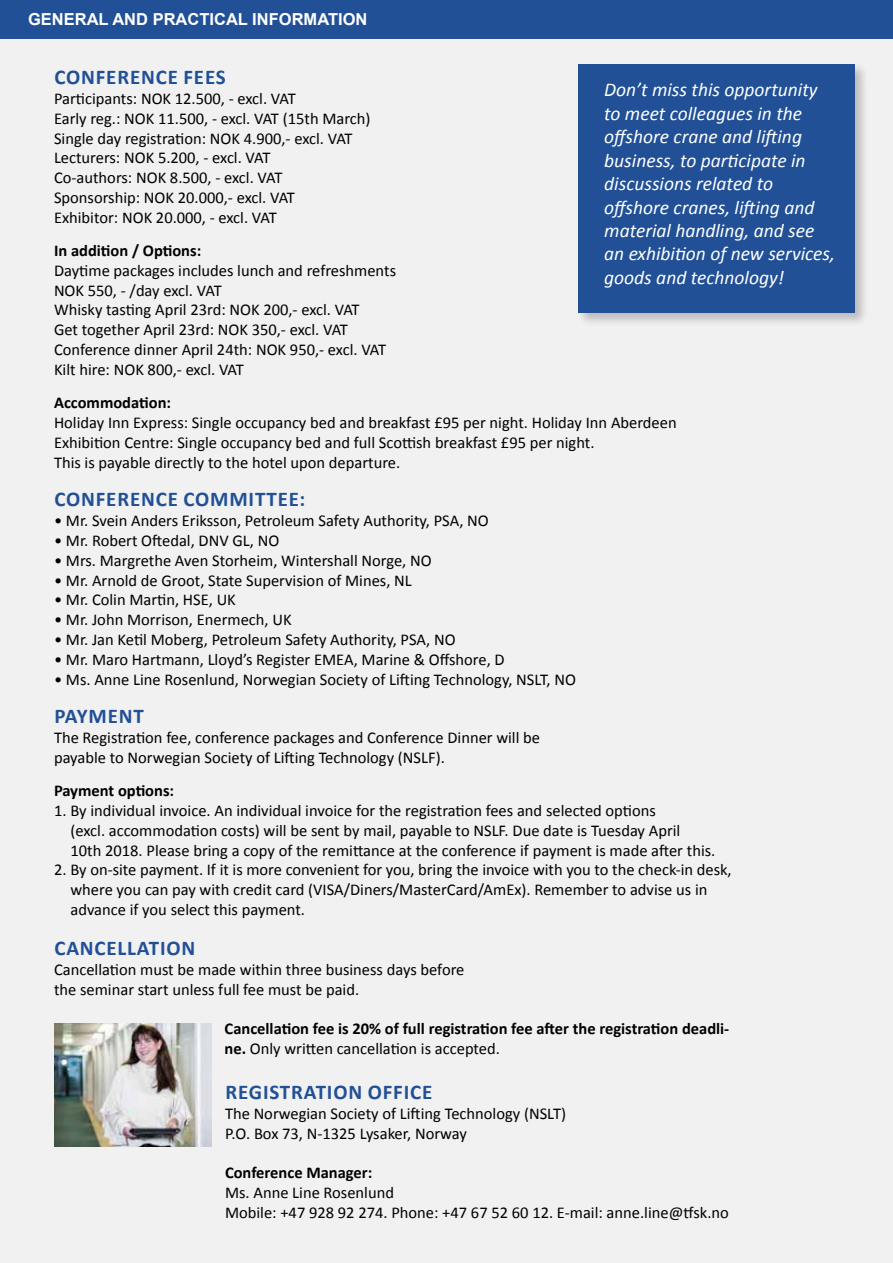
<style>
.page{position:relative;width:893px;height:1263px;background:#fff}
.page>*{position:absolute;margin:0;border:0;box-sizing:border-box;transform-origin:0 0}
.t1{font:700 21px "Calibri";letter-spacing:.04em;color:#215097}
.t2{font:italic 19.5px/23.4px "Calibri";color:#fff}
.t3{font:16.5px/19.8px "Calibri";color:#000}
.t4{font:700 16.5px/19.8px "Calibri";color:#000}
.t5{font:700 16.5px "Arial";color:#fff}
.s1{font-weight:400}
</style>
<div class="page">
<div style="left:0;top:32px;width:893px;height:1231px;background:#f1f1f1"></div>
<div style="left:0;top:0;width:893px;height:38px;background:#215097"></div>
<div style="left:576px;top:63px;width:293px;height:264px;background:#000;opacity:.22"></div>
<div style="left:578px;top:65px;width:277px;height:248px;background:#215097"></div>
<img style="left:54px;top:1023px;width:158px;height:123px">
<p class="t5" style="left:28px;top:8px;width:341px">GENERAL AND PRACTICAL INFORMATION</p>
<p class="t1" style="left:54px;top:64px;width:173px">CONFERENCE FEES</p>
<p class="t3" style="left:54px;top:89px;width:318px">Participants: NOK 12.500, - excl. VAT<br>Early reg.: NOK 11.500, - excl. VAT (15th March)<br>Single day registration: NOK 4.900,- excl. VAT Lecturers: NOK 5.200, - excl. VAT<br>Co-authors: NOK 8.500, - excl. VAT Sponsorship: NOK 20.000,- excl. VAT<br>Exhibitor: NOK 20.000, - excl. VAT</p>
<p class="t4" style="left:54px;top:241px;width:149px">In addition / Options:</p>
<p class="t3" style="left:54px;top:261px;width:344px">Daytime packages includes lunch and refreshments NOK 550, - /day excl. VAT<br>Whisky tasting April 23rd: NOK 200,- excl. VAT<br>Get together April 23rd: NOK 350,- excl. VAT Conference dinner April 24th: NOK 950,- excl. VAT Kilt hire: NOK 800,- excl. VAT</p>
<p class="t4" style="left:54px;top:393px;width:119px">Accommodation:</p>
<p class="t3" style="left:54px;top:413px;width:624px">Holiday Inn Express: Single occupancy bed and breakfast £95 per night. Holiday Inn Aberdeen<br>Exhibition Centre: Single occupancy bed and full Scottish breakfast £95 per night.<br>This is payable directly to the hotel upon departure.</p>
<p class="t1" style="left:54px;top:486px;width:252px">CONFERENCE COMMITTEE:</p>
<p class="t3" style="left:54px;top:511px;width:436px">• Mr. Svein Anders Eriksson, Petroleum Safety Authority, PSA, NO</p>
<p class="t3" style="left:54px;top:531px;width:227px">• Mr. Robert Oftedal, DNV GL, NO</p>
<p class="t3" style="left:54px;top:550px;width:379px">• Mrs. Margrethe Aven Storheim, Wintershall Norge, NO</p>
<p class="t3" style="left:54px;top:570px;width:359px">• Mr. Arnold de Groot, State Supervision of Mines, NL</p>
<p class="t3" style="left:54px;top:590px;width:183px">• Mr. Colin Martin, HSE, UK</p>
<p class="t3" style="left:54px;top:610px;width:239px">• Mr. John Morrison, Enermech, UK</p>
<p class="t3" style="left:54px;top:630px;width:403px">• Mr. Jan Ketil Moberg, Petroleum Safety Authority, PSA, NO</p>
<p class="t3" style="left:54px;top:649px;width:452px">• Mr. Maro Hartmann, Lloyd’s Register EMEA, Marine &amp; Offshore, D</p>
<p class="t3" style="left:54px;top:669px;width:523px">• Ms. Anne Line Rosenlund, Norwegian Society of Lifting Technology, NSLT, NO</p>
<p class="t1" style="left:54px;top:703px;width:91px">PAYMENT</p>
<p class="t3" style="left:54px;top:728px;width:488px">The Registration fee, conference packages and Conference Dinner will be payable to Norwegian Society of Lifting Technology (NSLF).</p>
<p class="t4" style="left:54px;top:781px;width:122px">Payment options:</p>
<p class="t3" style="left:70px;top:801px;width:646px;text-indent:-16px">1. By individual invoice. An individual invoice for the registration fees and selected options<br>(excl. accommodation costs) will be sent by mail, payable to NSLF. Due date is Tuesday April<br>10th 2018. Please bring a copy of the remittance at the conference if payment is made after this.</p>
<p class="t3" style="left:70px;top:860px;width:663px;text-indent:-16px">2. By on-site payment. If it is more convenient for you, bring the invoice with you to the check-in desk, where you can pay with credit card (VISA/Diners/MasterCard/AmEx). Remember to advise us in advance if you select this payment.</p>
<p class="t1" style="left:54px;top:935px;width:142px">CANCELLATION</p>
<p class="t3" style="left:54px;top:960px;width:412px">Cancellation must be made within three business days before the seminar start unless full fee must be paid.</p>
<p class="t4" style="left:225px;top:1019px;width:506px">Cancellation fee is 20% of full registration fee after the registration deadli&shy;ne. <span class="s1">Only written cancellation is accepted.</span></p>
<p class="t1" style="left:225px;top:1079px;width:208px">REGISTRATION OFFICE</p>
<p class="t3" style="left:225px;top:1104px;width:343px">The Norwegian Society of Lifting Technology (NSLT)<br>P.O. Box 73, N-1325 Lysaker, Norway</p>
<p class="t4" style="left:225px;top:1163px;width:149px">Conference Manager:</p>
<p class="t3" style="left:225px;top:1183px;width:505px">Ms. Anne Line Rosenlund<br>Mobile: +47 928 92 274. Phone: +47 67 52 60 12. E-mail: anne.line@tfsk.no</p>
<p class="t2" style="left:604px;top:78px;width:232px">Don’t miss this opportunity to meet colleagues in the offshore crane and lifting business, to participate in discussions related to offshore cranes, lifting and material handling, and see an exhibition of new services, goods and technology!</p>
</div>
